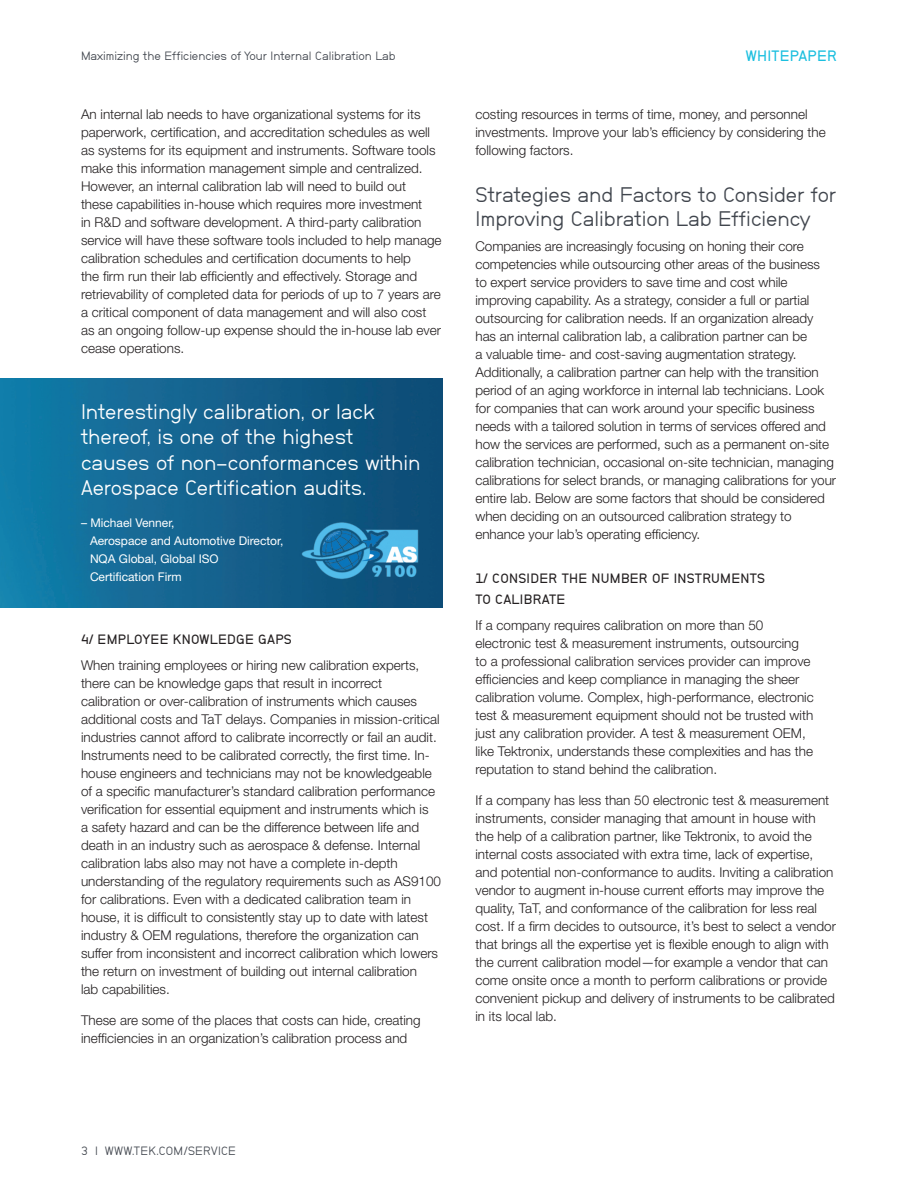
<style>
.page{position:relative;width:918px;height:1188px;background:#fff}
.page>*{position:absolute;margin:0;border:0;box-sizing:border-box;transform-origin:0 0}
.t1{font:21px/25.2px "Neubau Grotesk Nor";color:#fff}
.t2{font:21px/24px "Neubau Grotesk Nor";letter-spacing:-.005em;color:#41464e}
.t3{font:15px "Neubau Grotesk Hal";letter-spacing:.02em;color:#1cbfdf}
.t4{font:300 13.5px/18px "Helvetica Neue CE";color:#231f20}
.t5{font:13.5px/21px "Neubau Grotesk Hal";letter-spacing:.02em;color:#231f20}
.t6{font:12px/18px "Helvetica Neue";color:#fff}
.t7{font:12px "Neubau Grotesk Nor";color:#41464e}
.t8{font:12px "Neubau Grotesk Nor";letter-spacing:.02em;color:#41464e}
</style>
<div class="page">
<img style="left:0;top:378px;width:442px;height:230px">
<img style="left:299px;top:517px;width:125px;height:69px">
<p class="t7" style="left:81px;top:49px;width:316px">Maximizing the Efficiencies of Your Internal Calibration Lab</p>
<p class="t3" style="left:746px;top:46px;width:93px">WHITEPAPER</p>
<p class="t4" style="left:81px;top:105px;width:362px">An internal lab needs to have organizational systems for its paperwork, certification, and accreditation schedules as well as systems for its equipment and instruments. Software tools make this information management simple and centralized.<br>However, an internal calibration lab will need to build out<br>these capabilities in-house which requires more investment<br>in R&amp;D and software development. A third-party calibration service will have these software tools included to help manage calibration schedules and certification documents to help<br>the firm run their lab efficiently and effectively. Storage and retrievability of completed data for periods of up to 7 years are a critical component of data management and will also cost as an ongoing follow-up expense should the in-house lab ever cease operations.</p>
<h1 class="t1" style="left:81px;top:399px;width:341px">Interestingly calibration, or lack thereof, is one of the highest causes of non-conformances within Aerospace Certification audits.</h1>
<p class="t6" style="left:90px;top:514px;width:195px;text-indent:-9px">– Michael Venner,<br>Aerospace and Automotive Director,<br>NQA Global, Global ISO<br>Certification Firm</p>
<p class="t5" style="left:81px;top:629px;width:212px">4/ EMPLOYEE KNOWLEDGE GAPS</p>
<p class="t4" style="left:81px;top:656px;width:362px">When training employees or hiring new calibration experts, there can be knowledge gaps that result in incorrect calibration or over-calibration of instruments which causes additional costs and TaT delays. Companies in mission-critical industries cannot afford to calibrate incorrectly or fail an audit.<br>Instruments need to be calibrated correctly, the first time. In&shy;house engineers and technicians may not be knowledgeable of a specific manufacturer’s standard calibration performance verification for essential equipment and instruments which is<br>a safety hazard and can be the difference between life and death in an industry such as aerospace &amp; defense. Internal calibration labs also may not have a complete in-depth understanding of the regulatory requirements such as AS9100 for calibrations. Even with a dedicated calibration team in house, it is difficult to consistently stay up to date with latest industry &amp; OEM regulations, therefore the organization can suffer from inconsistent and incorrect calibration which lowers the return on investment of building out internal calibration<br>lab capabilities.</p>
<p class="t4" style="left:81px;top:1011px;width:341px">These are some of the places that costs can hide, creating inefficiencies in an organization’s calibration process and</p>
<p class="t4" style="left:475px;top:105px;width:352px">costing resources in terms of time, money, and personnel investments. Improve your lab’s efficiency by considering the following factors.</p>
<h1 class="t2" style="left:475px;top:182px;width:362px">Strategies and Factors to Consider for<br>Improving Calibration Lab Efficiency</h1>
<p class="t4" style="left:475px;top:237px;width:362px">Companies are increasingly focusing on honing their core competencies while outsourcing other areas of the business<br>to expert service providers to save time and cost while improving capability. As a strategy, consider a full or partial outsourcing for calibration needs. If an organization already has an internal calibration lab, a calibration partner can be<br>a valuable time- and cost-saving augmentation strategy.<br>Additionally, a calibration partner can help with the transition period of an aging workforce in internal lab technicians. Look for companies that can work around your specific business needs with a tailored solution in terms of services offered and how the services are performed, such as a permanent on-site calibration technician, occasional on-site technician, managing calibrations for select brands, or managing calibrations for your entire lab. Below are some factors that should be considered when deciding on an outsourced calibration strategy to enhance your lab’s operating efficiency.</p>
<p class="t5" style="left:475px;top:567px;width:291px">1/ CONSIDER THE NUMBER OF INSTRUMENTS<br>TO CALIBRATE</p>
<p class="t4" style="left:475px;top:616px;width:340px">If a company requires calibration on more than 50 electronic test &amp; measurement instruments, outsourcing to a professional calibration services provider can improve efficiencies and keep compliance in managing the sheer calibration volume. Complex, high-performance, electronic test &amp; measurement equipment should not be trusted with just any calibration provider. A test &amp; measurement OEM, like Tektronix, understands these complexities and has the reputation to stand behind the calibration.</p>
<p class="t4" style="left:475px;top:791px;width:362px">If a company has less than 50 electronic test &amp; measurement instruments, consider managing that amount in house with the help of a calibration partner, like Tektronix, to avoid the internal costs associated with extra time, lack of expertise, and potential non-conformance to audits. Inviting a calibration vendor to augment in-house current efforts may improve the quality, TaT, and conformance of the calibration for less real cost. If a firm decides to outsource, it’s best to select a vendor that brings all the expertise yet is flexible enough to align with the current calibration model—for example a vendor that can come onsite once a month to perform calibrations or provide convenient pickup and delivery of instruments to be calibrated in its local lab.</p>
<p class="t8" style="left:81px;top:1144px;width:156px">3 | WWW.TEK.COM/SERVICE</p>
</div>
